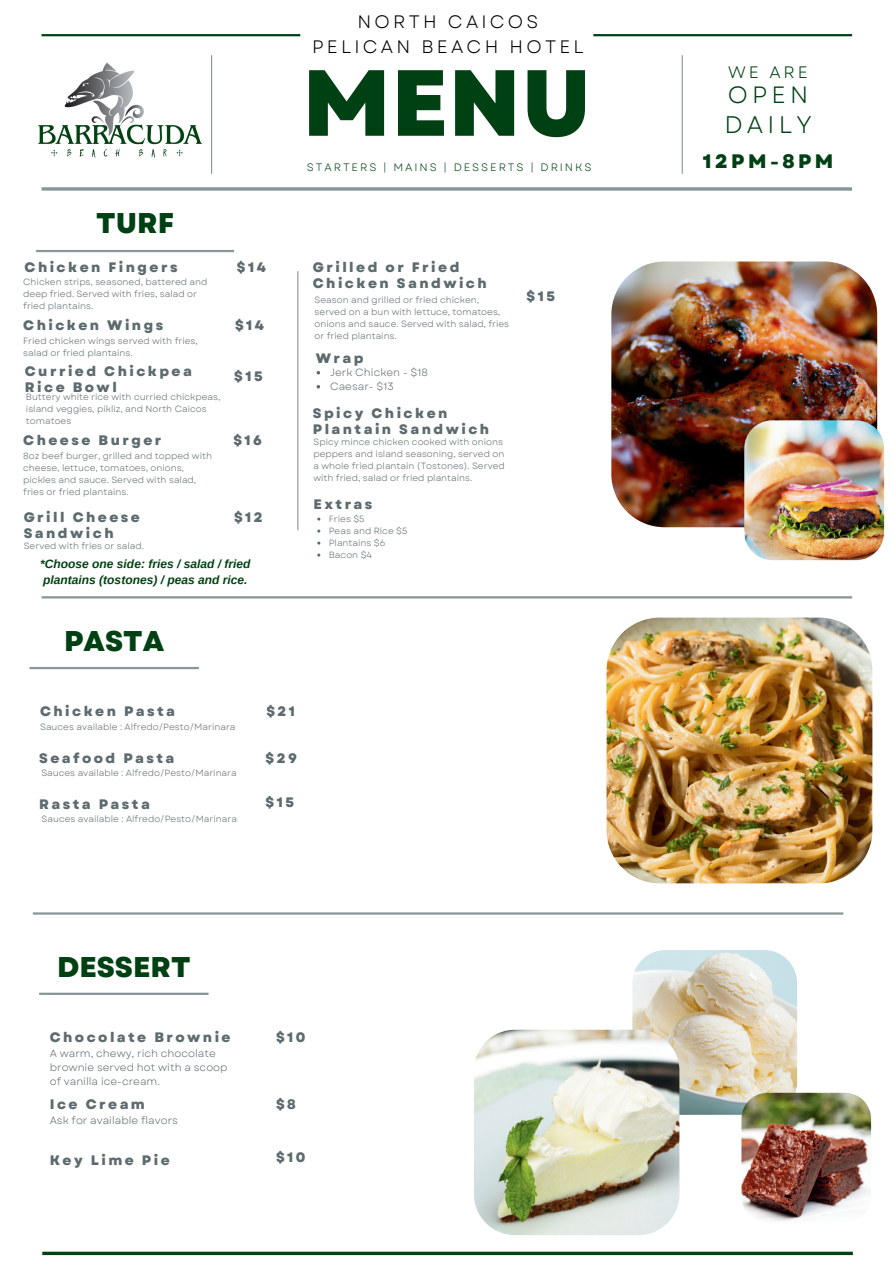
<style>
.page{position:relative;width:894px;height:1264px;background:#fff}
.page>*{position:absolute;margin:0;border:0;box-sizing:border-box;transform-origin:0 0}
.t1{font:800 93.6px "Garet";color:#004113}
.t2{font:800 28.5px "Garet";color:#004113}
.t3{font:24px "Garet";letter-spacing:.18em;color:#004113}
.t4{font:23.55px "Garet";color:#004113}
.t5{font:800 19.5px "Garet";letter-spacing:.18em;color:#004113}
.t6{font:18px/24.8px "Garet";letter-spacing:.18em;color:#000;text-align:center}
.t7{font:16.5px "Garet";color:#004113}
.t8{font:800 13.65px/15.8px "Garet";letter-spacing:.18em;color:#5d6b6f}
.t9{font:italic 700 12px/16px "Arimo";color:#004113}
.t10{font:10.8px "Garet";letter-spacing:.18em;color:#004113}
.t11{font:10.5px/14px "Garet";color:#5d6b6f}
.t12{font:9px/12px "Garet";color:#5d6b6f}
</style>
<div class="page">
<svg style="left:42px;top:187px;width:809px;height:4px;background:#9aa5a8"></svg>
<hr style="left:42px;top:1251px;width:810px;height:3px;background:#004113">
<hr style="left:42px;top:34px;width:258px;height:2px;background:#004113">
<hr style="left:593px;top:34px;width:258px;height:2px;background:#004113">
<hr style="left:681px;top:55px;width:1px;height:119px;background:#889599">
<hr style="left:42px;top:596px;width:809px;height:2px;background:#889599">
<img style="left:37px;top:34px;width:181px;height:140px">
<hr style="left:36px;top:250px;width:198px;height:2px;background:#889599">
<hr style="left:297px;top:271px;width:1px;height:259px;background:#889599">
<img style="left:611px;top:261px;width:265px;height:266px;border-radius:53px">
<img style="left:744px;top:420px;width:139px;height:140px;border-radius:28px">
<hr style="left:29px;top:667px;width:170px;height:2px;background:#889599">
<img style="left:632px;top:950px;width:164px;height:164px;border-radius:33px">
<img style="left:741px;top:1092px;width:129px;height:130px;border-radius:26px">
<img style="left:474px;top:1029px;width:205px;height:206px;border-radius:41px">
<hr style="left:39px;top:992px;width:169px;height:2px;background:#889599">
<img style="left:606px;top:617px;width:266px;height:266px;border-radius:53px">
<hr style="left:33px;top:912px;width:810px;height:2px;background:#889599">
<h3 class="t6" style="left:312px;top:10px;width:273px">NORTH CAICOS<br>PELICAN BEACH HOTEL</h3>
<h1 class="t1" style="left:302px;top:44px;width:291px">MENU</h1>
<h3 class="t7" style="left:728px;top:62px;width:81px">WE ARE</h3>
<h3 class="t3" style="left:724px;top:110px;width:89px">DAILY</h3>
<h3 class="t4" style="left:727px;top:80px;width:82px">OPEN</h3>
<h2 class="t2" style="left:96px;top:205px;width:79px">TURF</h2>
<h3 class="t8" style="left:25px;top:260px;width:154px">Chicken Fingers</h3>
<h3 class="t8" style="left:237px;top:260px;width:31px">$14</h3>
<p class="t12" style="left:23px;top:276px;width:186px">Chicken strips, seasoned, battered and deep fried. Served with fries, salad or fried plantains.</p>
<h3 class="t8" style="left:23px;top:318px;width:141px">Chicken Wings</h3>
<p class="t12" style="left:23px;top:335px;width:176px">Fried chicken wings served with fries, salad or fried plantains.</p>
<h3 class="t8" style="left:235px;top:318px;width:31px">$14</h3>
<h3 class="t8" style="left:25px;top:364px;width:168px">Curried Chickpea<br>Rice Bowl</h3>
<h3 class="t8" style="left:234px;top:368px;width:30px">$15</h3>
<p class="t12" style="left:26px;top:391px;width:196px">Buttery white rice with curried chickpeas, island veggies, pikliz, and North Caicos tomatoes</p>
<h3 class="t8" style="left:23px;top:433px;width:140px">Cheese Burger</h3>
<h3 class="t8" style="left:233px;top:433px;width:30px">$16</h3>
<p class="t12" style="left:23px;top:450px;width:190px">8oz beef burger, grilled and topped with cheese, lettuce, tomatoes, onions, pickles and sauce. Served with salad, fries or fried plantains.</p>
<h3 class="t8" style="left:24px;top:509px;width:118px">Grill Cheese</h3>
<h3 class="t8" style="left:234px;top:509px;width:30px">$12</h3>
<h3 class="t8" style="left:24px;top:525px;width:91px">Sandwich</h3>
<p class="t12" style="left:24px;top:540px;width:122px">Served with fries or salad.</p>
<h3 class="t9" style="left:40px;top:556px;width:212px">*Choose one side: fries / salad / fried plantains (tostones) / peas and rice.</h3>
<h2 class="t2" style="left:64px;top:623px;width:102px">PASTA</h2>
<p class="t10" style="left:307px;top:161px;width:286px">STARTERS | MAINS | DESSERTS | DRINKS</p>
<h3 class="t5" style="left:702px;top:149px;width:132px">12PM-8PM</h3>
<h3 class="t8" style="left:313px;top:260px;width:175px">Grilled or Fried<br>Chicken Sandwich</h3>
<p class="t12" style="left:314px;top:294px;width:196px">Season and grilled or fried chicken, served on a bun with lettuce, tomatoes, onions and sauce. Served with salad, fries or fried plantains.</p>
<h3 class="t8" style="left:526px;top:289px;width:30px">$15</h3>
<h3 class="t8" style="left:316px;top:350px;width:49px">Wrap</h3>
<p class="t11" style="left:330px;top:366px;width:99px">Jerk Chicken - $18<br>Caesar- $13</p>
<h3 class="t8" style="left:313px;top:406px;width:178px">Spicy Chicken<br>Plantain Sandwich</h3>
<p class="t12" style="left:313px;top:436px;width:193px">Spicy mince chicken cooked with onions peppers and island seasoning, served on a whole fried plantain (Tostones). Served with fried, salad or fried plantains.</p>
<h3 class="t8" style="left:313px;top:496px;width:60px">Extras</h3>
<p class="t12" style="left:329px;top:513px;width:80px">Fries $5<br>Peas and Rice $5<br>Plantains $6<br>Bacon $4</p>
<h3 class="t8" style="left:40px;top:704px;width:136px">Chicken Pasta</h3>
<p class="t12" style="left:40px;top:720px;width:197px">Sauces available : Alfredo/Pesto/Marinara</p>
<h3 class="t8" style="left:39px;top:750px;width:137px">Seafood Pasta</h3>
<h3 class="t8" style="left:39px;top:797px;width:112px">Rasta Pasta</h3>
<p class="t12" style="left:41px;top:767px;width:197px">Sauces available : Alfredo/Pesto/Marinara</p>
<p class="t12" style="left:42px;top:812px;width:197px">Sauces available : Alfredo/Pesto/Marinara</p>
<h3 class="t8" style="left:266px;top:704px;width:30px">$21</h3>
<h3 class="t8" style="left:265px;top:750px;width:33px">$29</h3>
<h3 class="t8" style="left:265px;top:794px;width:30px">$15</h3>
<h2 class="t2" style="left:57px;top:948px;width:135px">DESSERT</h2>
<h3 class="t8" style="left:50px;top:1029px;width:182px">Chocolate Brownie</h3>
<h3 class="t8" style="left:276px;top:1029px;width:31px">$10</h3>
<p class="t11" style="left:50px;top:1046px;width:179px">A warm, chewy, rich chocolate brownie served hot with a scoop of vanilla ice-cream.</p>
<p class="t11" style="left:50px;top:1113px;width:130px">Ask for available flavors</p>
<h3 class="t8" style="left:50px;top:1097px;width:97px">Ice Cream</h3>
<h3 class="t8" style="left:276px;top:1097px;width:21px">$8</h3>
<h3 class="t8" style="left:50px;top:1152px;width:121px">Key Lime Pie</h3>
<h3 class="t8" style="left:276px;top:1150px;width:31px">$10</h3>
</div>
